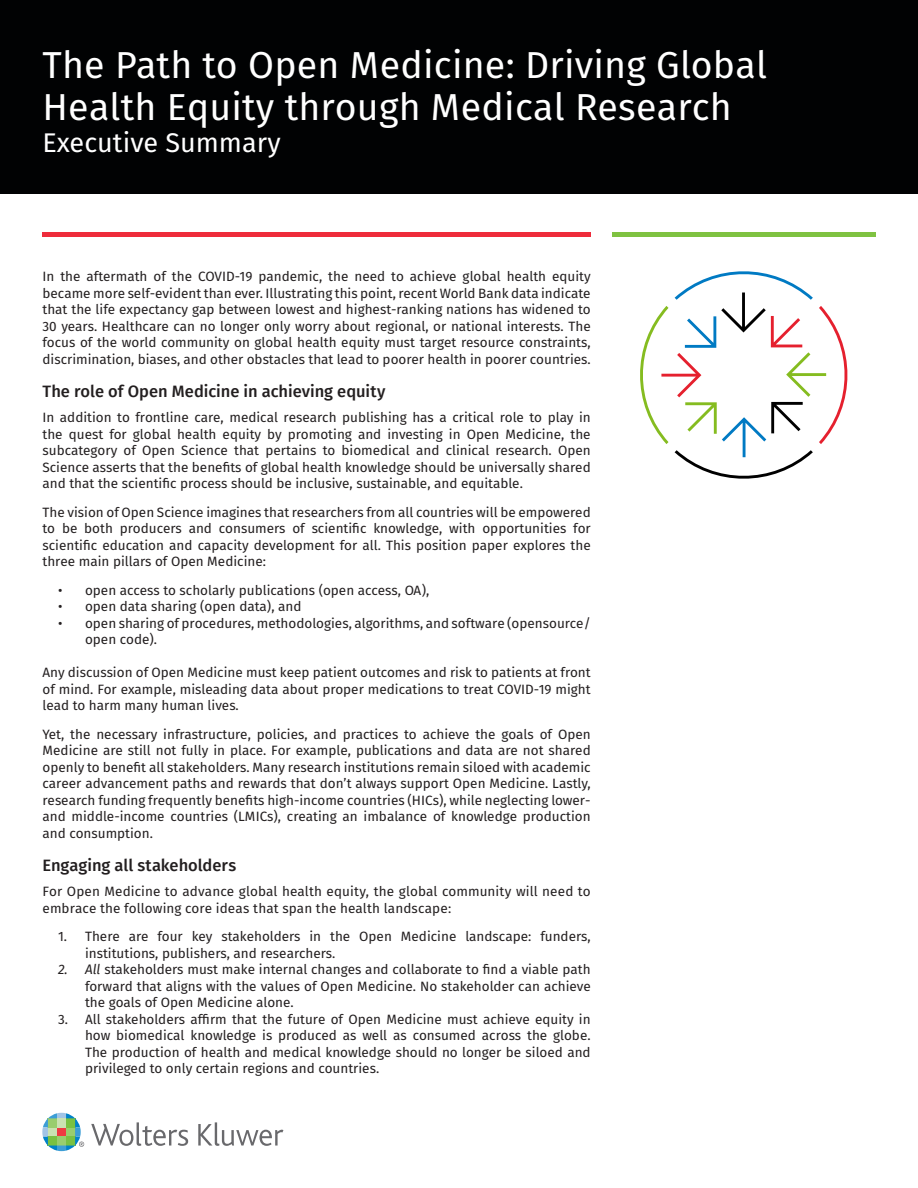
<style>
.page{position:relative;width:918px;height:1188px;background:#fff}
.page>*{position:absolute;margin:0;border:0;box-sizing:border-box;transform-origin:0 0}
.t1{font:37.5px/42px "Fira Sans";letter-spacing:.005em;color:#fff}
.t2{font:27px "Fira Sans";color:#fff}
.t3{font:500 16.5px "Fira Sans";color:#231f20}
.t4{font:13.5px/16.5px "Fira Sans";color:#231f20;text-align:justify}
.s1{font-style:italic}
</style>
<div class="page">
<div style="left:0;top:0;width:918px;height:194px;background:#010203"></div>
<svg style="left:91px;top:1122px;width:97px;height:24px"></svg>
<svg style="left:198px;top:1122px;width:85px;height:24px"></svg>
<svg style="left:42px;top:1113px;width:42px;height:38px"></svg>
<svg style="left:640px;top:271px;width:208px;height:208px"></svg>
<div style="left:43px;top:232px;width:548px;height:5px;background:#ee2c3b"></div>
<div style="left:612px;top:232px;width:263px;height:5px;background:#7fc241"></div>
<h1 class="t1" style="left:43px;top:43px;width:726px">The Path to Open Medicine: Driving Global<br>Health Equity through Medical Research</h1>
<h2 class="t2" style="left:43px;top:122px;width:240px">Executive Summary</h2>
<p class="t4" style="left:43px;top:268px;width:550px">In the aftermath of the COVID-19 pandemic, the need to achieve global health equity became more self-evident than ever. Illustrating this point, recent World Bank data indicate that the life expectancy gap between lowest and highest-ranking nations has widened to 30 years. Healthcare can no longer only worry about regional, or national interests. The focus of the world community on global health equity must target resource constraints, discrimination, biases, and other obstacles that lead to poorer health in poorer countries.</p>
<p class="t3" style="left:43px;top:378px;width:344px">The role of Open Medicine in achieving equity</p>
<p class="t4" style="left:43px;top:409px;width:550px">In addition to frontline care, medical research publishing has a critical role to play in the quest for global health equity by promoting and investing in Open Medicine, the subcategory of Open Science that pertains to biomedical and clinical research. Open Science asserts that the benefits of global health knowledge should be universally shared and that the scientific process should be inclusive, sustainable, and equitable.</p>
<p class="t4" style="left:43px;top:504px;width:550px">The vision of Open Science imagines that researchers from all countries will be empowered to be both producers and consumers of scientific knowledge, with opportunities for scientific education and capacity development for all. This position paper explores the three main pillars of Open Medicine:</p>
<p class="t4" style="left:58px;top:582px;width:373px">• open access to scholarly publications (open access, OA),</p>
<p class="t4" style="left:58px;top:598px;width:245px">• open data sharing (open data), and</p>
<p class="t4" style="left:85px;top:615px;width:507px;text-indent:-27px">• open sharing of procedures, methodologies, algorithms, and software (opensource/ open code).</p>
<p class="t4" style="left:43px;top:664px;width:550px">Any discussion of Open Medicine must keep patient outcomes and risk to patients at front of mind. For example, misleading data about proper medications to treat COVID-19 might lead to harm many human lives.</p>
<p class="t4" style="left:43px;top:726px;width:550px">Yet, the necessary infrastructure, policies, and practices to achieve the goals of Open Medicine are still not fully in place. For example, publications and data are not shared openly to benefit all stakeholders. Many research institutions remain siloed with academic career advancement paths and rewards that don’t always support Open Medicine. Lastly, research funding frequently benefits high-income countries (HICs), while neglecting lower&shy;and middle-income countries (LMICs), creating an imbalance of knowledge production and consumption.</p>
<p class="t3" style="left:43px;top:852px;width:195px">Engaging all stakeholders</p>
<p class="t4" style="left:43px;top:883px;width:550px">For Open Medicine to advance global health equity, the global community will need to embrace the following core ideas that span the health landscape:</p>
<p class="t4" style="left:85px;top:928px;width:507px;text-indent:-27px">1. There are four key stakeholders in the Open Medicine landscape: funders, institutions, publishers, and researchers.</p>
<p class="t4" style="left:85px;top:961px;width:507px;text-indent:-27px"><span class="s1">2. All</span> stakeholders must make internal changes and collaborate to find a viable path forward that aligns with the values of Open Medicine. No stakeholder can achieve the goals of Open Medicine alone.</p>
<p class="t4" style="left:85px;top:1011px;width:507px;text-indent:-27px">3. All stakeholders affirm that the future of Open Medicine must achieve equity in how biomedical knowledge is produced as well as consumed across the globe.<br>The production of health and medical knowledge should no longer be siloed and privileged to only certain regions and countries.</p>
</div>
